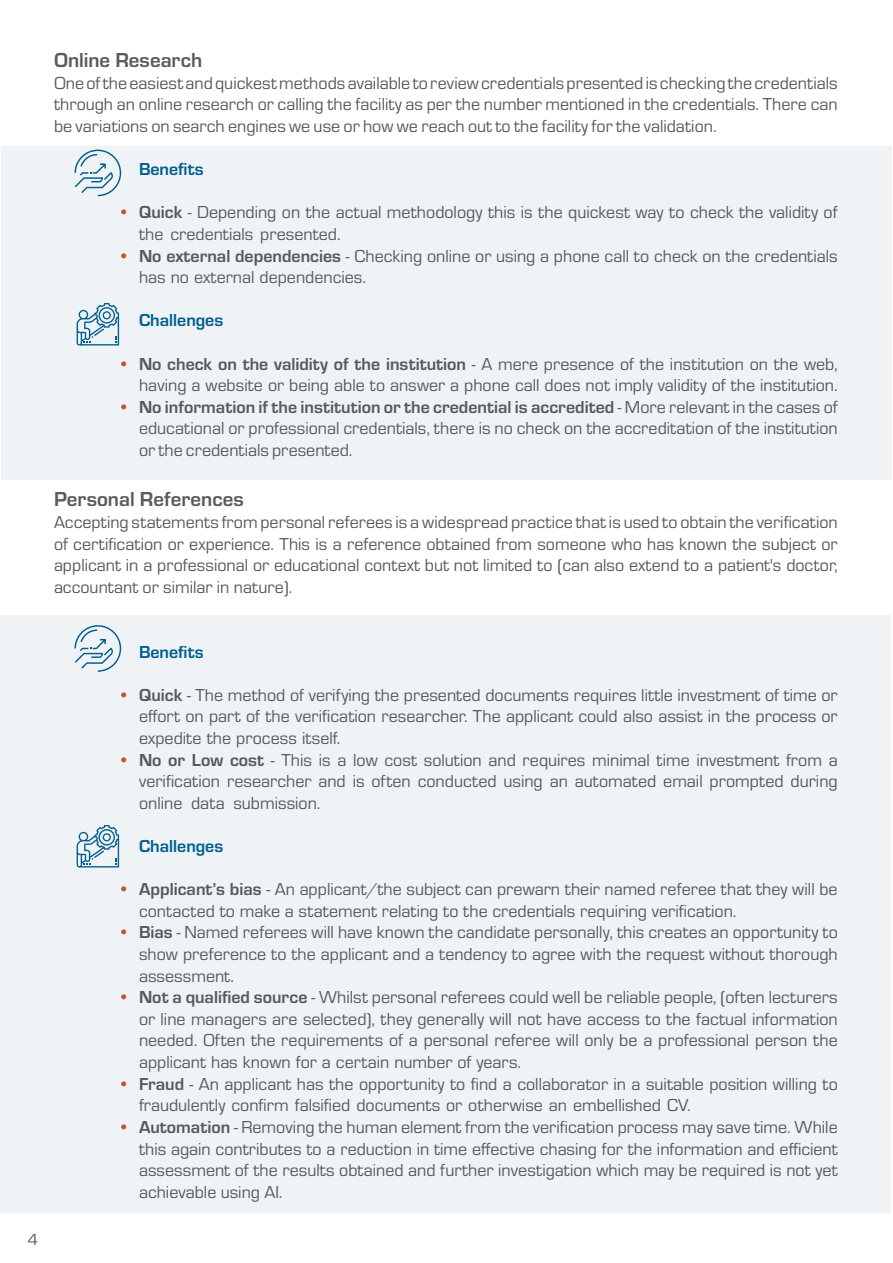
<style>
.page{position:relative;width:893px;height:1263px;background:#fff}
.page>*{position:absolute;margin:0;border:0;box-sizing:border-box;transform-origin:0 0}
.t1{font:700 21px "Eurostile";color:#595b5d}
.t2{font:18px/21.6px "Eurostile";color:#58595b;text-align:justify}
.t3{font:700 18px "Eurostile";color:#015f8e}
.t4{font:16.5px "Eurostile";color:#58595b}
.s1{color:#c75328}
.s2{font-weight:700}
</style>
<div class="page">
<div style="left:1px;top:146px;width:891px;height:333px;background:#eff3f6"></div>
<div style="left:0;top:615px;width:891px;height:598px;background:#eff3f6"></div>
<svg style="left:74px;top:625px;width:47px;height:47px"></svg>
<svg style="left:74px;top:150px;width:47px;height:46px"></svg>
<svg style="left:77px;top:825px;width:42px;height:42px"></svg>
<svg style="left:77px;top:303px;width:42px;height:42px"></svg>
<p class="t1" style="left:54px;top:45px;width:150px">Online Research</p>
<p class="t2" style="left:54px;top:71px;width:785px">One of the easiest and quickest methods available to review credentials presented is checking the credentials through an online research or calling the facility as per the number mentioned in the credentials. There can be variations on search engines we use or how we reach out to the facility for the validation.</p>
<p class="t3" style="left:139px;top:156px;width:66px">Benefits</p>
<p class="t2" style="left:139px;top:201px;width:700px;text-indent:-21px"><span class="s1">•</span> <span class="s2">Quick</span> - Depending on the actual methodology this is the quickest way to check the validity of the credentials presented.</p>
<p class="t2" style="left:139px;top:244px;width:700px;text-indent:-21px"><span class="s1">•</span> <span class="s2">No external dependencies</span> - Checking online or using a phone call to check on the credentials has no external dependencies.</p>
<p class="t3" style="left:139px;top:307px;width:86px">Challenges</p>
<p class="t2" style="left:118px;top:352px;width:721px;text-align:right"><span class="s1">•</span> <span class="s2">No check on the validity of the institution</span> - A mere presence of the institution on the web, having a website or being able to answer a phone call does not imply validity of the institution.</p>
<p class="t2" style="left:139px;top:395px;width:700px;text-indent:-21px"><span class="s1">•</span> <span class="s2">No information if the institution or the credential is accredited</span> - More relevant in the cases of educational or professional credentials, there is no check on the accreditation of the institution or the credentials presented.</p>
<p class="t1" style="left:54px;top:484px;width:191px">Personal References</p>
<p class="t2" style="left:54px;top:510px;width:785px">Accepting statements from personal referees is a widespread practice that is used to obtain the verification of certification or experience. This is a reference obtained from someone who has known the subject or applicant in a professional or educational context but not limited to (can also extend to a patient's doctor, accountant or similar in nature).</p>
<p class="t4" style="left:28px;top:1231px;width:12px">4</p>
<p class="t3" style="left:139px;top:639px;width:66px">Benefits</p>
<p class="t2" style="left:139px;top:683px;width:700px;text-indent:-21px"><span class="s1">•</span> <span class="s2">Quick</span> - The method of verifying the presented documents requires little investment of time or effort on part of the verification researcher. The applicant could also assist in the process or expedite the process itself.</p>
<p class="t2" style="left:139px;top:748px;width:700px;text-indent:-21px"><span class="s1">•</span> <span class="s2">No or Low cost</span> - This is a low cost solution and requires minimal time investment from a verification researcher and is often conducted using an automated email prompted during online data submission.</p>
<p class="t3" style="left:139px;top:833px;width:86px">Challenges</p>
<p class="t2" style="left:139px;top:878px;width:700px;text-indent:-21px"><span class="s1">•</span> <span class="s2">Applicant’s bias</span> - An applicant/the subject can prewarn their named referee that they will be contacted to make a statement relating to the credentials requiring verification.</p>
<p class="t2" style="left:139px;top:921px;width:700px;text-indent:-21px"><span class="s1">•</span> <span class="s2">Bias</span> - Named referees will have known the candidate personally, this creates an opportunity to show preference to the applicant and a tendency to agree with the request without thorough assessment.</p>
<p class="t2" style="left:139px;top:986px;width:700px;text-indent:-21px"><span class="s1">•</span> <span class="s2">Not a qualified source</span> - Whilst personal referees could well be reliable people, (often lecturers or line managers are selected), they generally will not have access to the factual information needed. Often the requirements of a personal referee will only be a professional person the applicant has known for a certain number of years.</p>
<p class="t2" style="left:139px;top:1072px;width:700px;text-indent:-21px"><span class="s1">•</span> <span class="s2">Fraud</span> - An applicant has the opportunity to find a collaborator in a suitable position willing to fraudulently confirm falsified documents or otherwise an embellished CV.</p>
<p class="t2" style="left:139px;top:1115px;width:700px;text-indent:-21px"><span class="s1">•</span> <span class="s2">Automation</span> - Removing the human element from the verification process may save time. While this again contributes to a reduction in time effective chasing for the information and efficient assessment of the results obtained and further investigation which may be required is not yet achievable using AI.</p>
</div>
